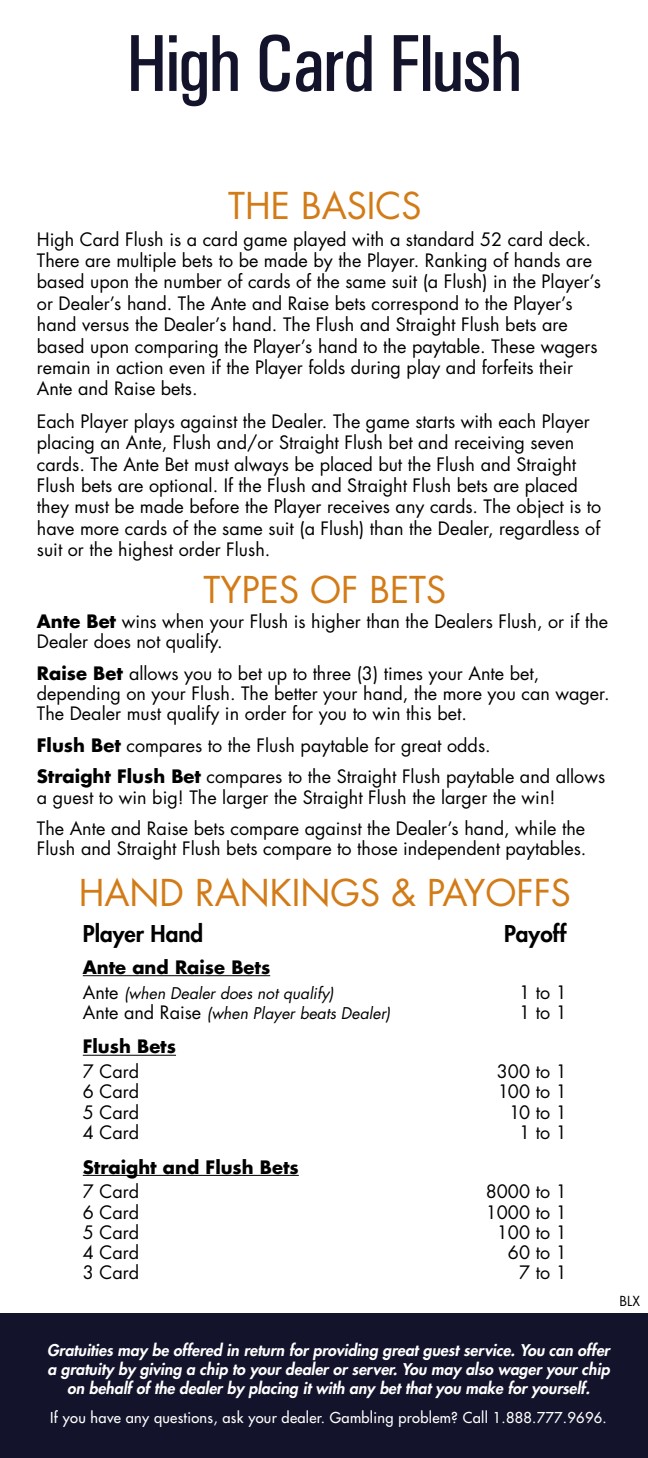
<style>
.page{position:relative;width:648px;height:1458px;background:#fff}
.page>*{position:absolute;margin:0;border:0;box-sizing:border-box;transform-origin:0 0}
.t1{font:500 81px "Univers Condensed";letter-spacing:-.03em;color:#13142b}
.t2{font:36px "Futura Std";color:#d27b17}
.t3{font:800 22.5px "Futura Std";color:#000}
.t4{font:18px/20.2px "Futura Std";color:#000}
.t5{font:700 18px "Futura Std";color:#000}
.t6{font:italic 800 15.75px/18.9px "Futura Std";color:#fff;text-align:center}
.t7{font:italic 15.75px/20.2px "Futura Std";color:#000}
.t8{font:500 14.62px "Futura Std";letter-spacing:.02em;color:#fff}
.t9{font:13.5px "Futura Std";color:#000}
.s1{font-weight:700}
.s2{font-style:normal;font-size:18px}
</style>
<div class="page">
<div style="left:0;top:1314px;width:648px;height:144px;background:#13142b"></div>
<hr style="left:83px;top:975px;width:187px;height:1px;background:#000">
<hr style="left:83px;top:1055px;width:93px;height:1px;background:#000">
<hr style="left:83px;top:1175px;width:216px;height:1px;background:#000">
<h1 class="t1" style="left:126px;top:16px;width:398px">High Card Flush</h1>
<h2 class="t2" style="left:228px;top:182px;width:195px">THE BASICS</h2>
<p class="t4" style="left:37px;top:229px;width:566px;line-height:21.4px">High Card Flush is a card game played with a standard 52 card deck.<br>There are multiple bets to be made by the Player. Ranking of hands are based upon the number of cards of the same suit (a Flush) in the Player’s or Dealer’s hand. The Ante and Raise bets correspond to the Player’s hand versus the Dealer’s hand. The Flush and Straight Flush bets are based upon comparing the Player’s hand to the paytable. These wagers remain in action even if the Player folds during play and forfeits their Ante and Raise bets.</p>
<p class="t4" style="left:37px;top:411px;width:566px;line-height:21.4px">Each Player plays against the Dealer. The game starts with each Player placing an Ante, Flush and/or Straight Flush bet and receiving seven cards. The Ante Bet must always be placed but the Flush and Straight Flush bets are optional. If the Flush and Straight Flush bets are placed they must be made before the Player receives any cards. The object is to have more cards of the same suit (a Flush) than the Dealer, regardless of suit or the highest order Flush.</p>
<h2 class="t2" style="left:203px;top:567px;width:244px">TYPES OF BETS</h2>
<p class="t4" style="left:37px;top:612px;width:573px"><span class="s1">Ante Bet</span> wins when your Flush is higher than the Dealers Flush, or if the<br>Dealer does not qualify.</p>
<p class="t4" style="left:37px;top:663px;width:574px"><span class="s1">Raise Bet</span> allows you to bet up to three (3) times your Ante bet, depending on your Flush. The better your hand, the more you can wager.<br>The Dealer must qualify in order for you to win this bet.</p>
<p class="t4" style="left:37px;top:730px;width:570px;line-height:31.5px"><span class="s1">Flush Bet</span> compares to the Flush paytable for great odds.<br><span class="s1">Straight Flush Bet</span> compares to the Straight Flush paytable and allows</p>
<p class="t4" style="left:37px;top:782px;width:550px;line-height:31.5px">a guest to win big! The larger the Straight Flush the larger the win!<br>The Ante and Raise bets compare against the Dealer’s hand, while the</p>
<p class="t4" style="left:37px;top:839px;width:551px">Flush and Straight Flush bets compare to those independent paytables.</p>
<h2 class="t2" style="left:79px;top:869px;width:494px">HAND RANKINGS &amp; PAYOFFS</h2>
<p class="t3" style="left:83px;top:920px;width:122px">Player Hand</p>
<p class="t5" style="left:83px;top:955px;width:189px">Ante and Raise Bets</p>
<p class="t7" style="left:83px;top:983px;width:309px"><span class="s2">Ante</span> (when Dealer does not qualify)<br><span class="s2">Ante and Raise</span> (when Player beats Dealer)</p>
<p class="t5" style="left:83px;top:1035px;width:95px">Flush Bets</p>
<p class="t4" style="left:83px;top:1062px;width:58px;text-align:justify">7 Card 6 Card 5 Card 4 Card</p>
<p class="t5" style="left:83px;top:1155px;width:218px">Straight and Flush Bets</p>
<p class="t4" style="left:83px;top:1182px;width:58px;text-align:justify">7 Card 6 Card 5 Card 4 Card 3 Card</p>
<p class="t3" style="left:504px;top:920px;width:64px">Payoff</p>
<p class="t4" style="left:519px;top:982px;width:49px">1 to 1<br>1 to 1</p>
<p class="t4" style="left:497px;top:1062px;width:71px;text-align:right">300 to 1<br>100 to 1<br>10 to 1<br>1 to 1</p>
<p class="t4" style="left:486px;top:1182px;width:82px;text-align:right">8000 to 1<br>1000 to 1<br>100 to 1<br>60 to 1<br>7 to 1</p>
<p class="t9" style="left:620px;top:1292px;width:22px">BLX</p>
<p class="t6" style="left:47px;top:1341px;width:564px">Gratuities may be offered in return for providing great guest service. You can offer a gratuity by giving a chip to your dealer or server. You may also wager your chip on behalf of the dealer by placing it with any bet that you make for yourself.</p>
<p class="t8" style="left:50px;top:1408px;width:558px">If you have any questions, ask your dealer. Gambling problem? Call 1.888.777.9696.</p>
</div>
